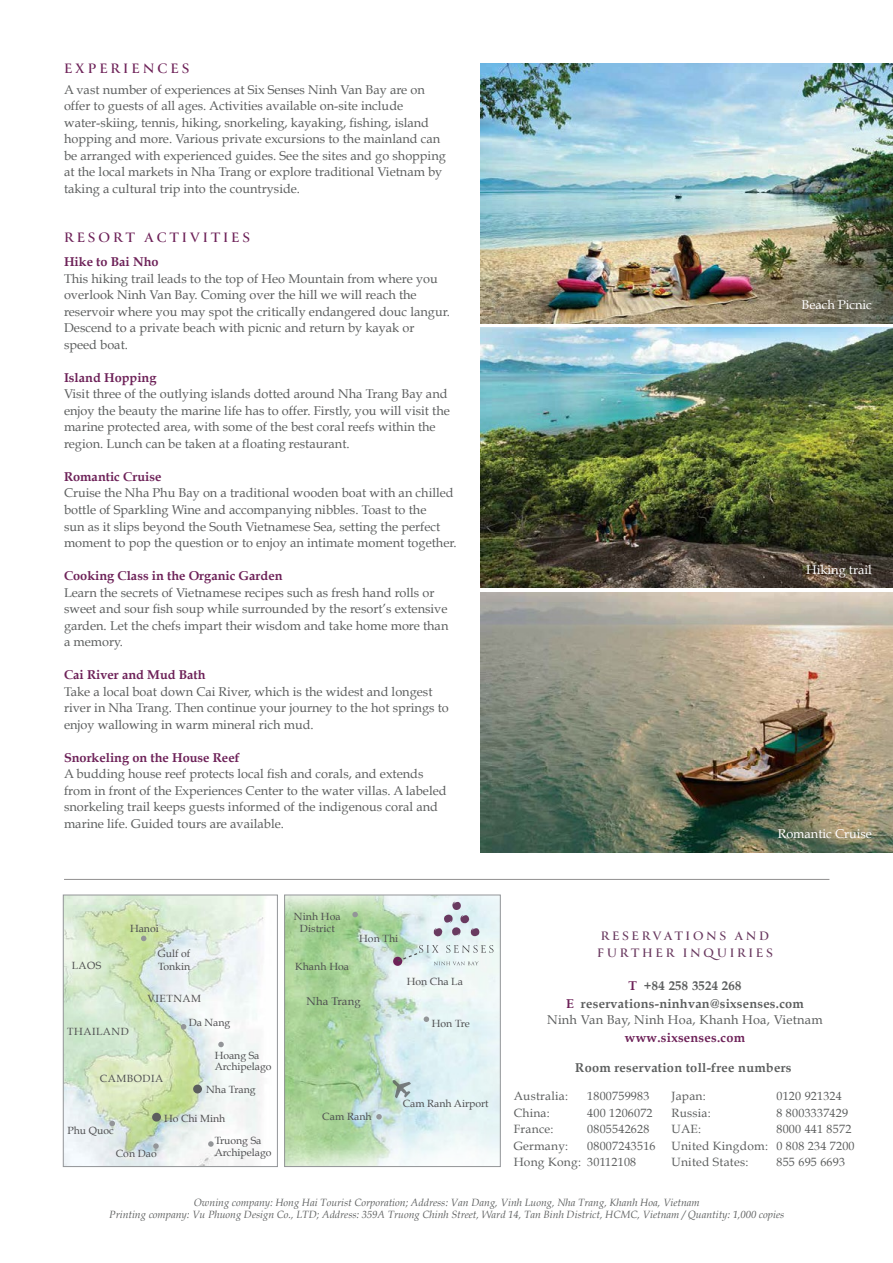
<style>
.page{position:relative;width:893px;height:1263px;background:#fff}
.page>*{position:absolute;margin:0;border:0;box-sizing:border-box;transform-origin:0 0}
.t1{font:700 15px "Canto";letter-spacing:.2em;color:#6d2158}
.t2{font:700 13.5px/16.2px "Canto";letter-spacing:.2em;color:#6a3a60}
.t3{font:12.75px/16.5px "Book Antiqua";color:#5c5e5e}
.t4{font:700 12.75px "Book Antiqua";color:#6d2158}
.t5{font:700 12.75px/18px "Book Antiqua";letter-spacing:.02em;color:#5c5e5e;text-align:center}
.t6{font:12.75px "Book Antiqua";color:#fff}
.t7{font:12.75px "Book Antiqua";letter-spacing:.02em;color:#5c5e5e}
.t8{font:700 12.75px "Book Antiqua";letter-spacing:.02em;color:#6d2158}
.t9{font:12px/16.5px "Book Antiqua";letter-spacing:.02em;color:#5c5e5e}
.t10{font:11.25px "Book Antiqua";letter-spacing:.01em;color:#4d4d4f}
.t11{font:italic 10.5px/12.6px "Book Antiqua";color:#5c5e5e;text-align:center}
.t12{font:10.5px/12.6px "Book Antiqua";color:#4d4d4f}
.t13{font:10.5px "Book Antiqua";letter-spacing:.05em;color:#4d4d4f}
.s1{color:#6d2158}
</style>
<div class="page">
<hr style="left:64px;top:879px;width:765px;height:1px;background:#908f8f">
<img style="left:481px;top:63px;width:412px;height:260px">
<img style="left:481px;top:592px;width:412px;height:260px">
<img style="left:481px;top:328px;width:412px;height:260px">
<img style="left:286px;top:897px;width:213px;height:268px">
<div style="left:284px;top:895px;width:217px;height:272px;border:1px solid #939598"></div>
<svg style="left:434px;top:901px;width:45px;height:36px;background:#caced7"></svg>
<div style="left:393px;top:957px;width:9px;height:9px;background:#6d2158;border-radius:50%"></div>
<img style="left:65px;top:897px;width:199px;height:268px">
<div style="left:63px;top:895px;width:215px;height:272px;border:1px solid #939598"></div>
<svg style="left:396px;top:945px;width:97px;height:20px;background:#d3e0dd"></svg>
<svg style="left:392px;top:1080px;width:19px;height:19px"></svg>
<svg style="left:424px;top:1016px;width:5px;height:6px"></svg>
<svg style="left:376px;top:1114px;width:6px;height:5px"></svg>
<svg style="left:352px;top:912px;width:6px;height:5px"></svg>
<div style="left:152px;top:1113px;width:9px;height:8px;background:#5c5e5e;border-radius:50%"></div>
<div style="left:193px;top:1084px;width:9px;height:9px;background:#5c5e5e;border-radius:50%"></div>
<svg style="left:181px;top:1024px;width:5px;height:5px"></svg>
<svg style="left:141px;top:936px;width:5px;height:5px"></svg>
<svg style="left:153px;top:1143px;width:6px;height:6px"></svg>
<svg style="left:109px;top:1121px;width:6px;height:5px"></svg>
<svg style="left:208px;top:1141px;width:6px;height:6px"></svg>
<svg style="left:218px;top:1042px;width:6px;height:5px"></svg>
<p class="t1" style="left:64px;top:59px;width:127px">EXPERIENCES</p>
<p class="t3" style="left:64px;top:81px;width:383px">A vast number of experiences at Six Senses Ninh Van Bay are on offer to guests of all ages. Activities available on-site include water-skiing, tennis, hiking, snorkeling, kayaking, fishing, island hopping and more. Various private excursions to the mainland can be arranged with experienced guides. See the sites and go shopping at the local markets in Nha Trang or explore traditional Vietnam by taking a cultural trip into the countryside.</p>
<p class="t1" style="left:64px;top:228px;width:188px">RESORT ACTIVITIES</p>
<p class="t4" style="left:64px;top:255px;width:96px">Hike to Bai Nho</p>
<p class="t3" style="left:64px;top:270px;width:387px">This hiking trail leads to the top of Heo Mountain from where you overlook Ninh Van Bay. Coming over the hill we will reach the reservoir where you may spot the critically endangered douc langur.<br>Descend to a private beach with picnic and return by kayak or speed boat.</p>
<p class="t4" style="left:64px;top:370px;width:94px">Island Hopping</p>
<p class="t3" style="left:64px;top:386px;width:387px">Visit three of the outlying islands dotted around Nha Trang Bay and enjoy the beauty the marine life has to offer. Firstly, you will visit the marine protected area, with some of the best coral reefs within the region. Lunch can be taken at a floating restaurant.</p>
<p class="t4" style="left:64px;top:469px;width:99px">Romantic Cruise</p>
<p class="t3" style="left:64px;top:485px;width:394px">Cruise the Nha Phu Bay on a traditional wooden boat with an chilled bottle of Sparkling Wine and accompanying nibbles. Toast to the<br>sun as it slips beyond the South Vietnamese Sea, setting the perfect moment to pop the question or to enjoy an intimate moment together.</p>
<p class="t4" style="left:64px;top:568px;width:220px">Cooking Class in the Organic Garden</p>
<p class="t3" style="left:64px;top:584px;width:386px">Learn the secrets of Vietnamese recipes such as fresh hand rolls or sweet and sour fish soup while surrounded by the resort’s extensive garden. Let the chefs impart their wisdom and take home more than a memory.</p>
<p class="t4" style="left:64px;top:667px;width:143px">Cai River and Mud Bath</p>
<p class="t3" style="left:64px;top:683px;width:386px">Take a local boat down Cai River, which is the widest and longest river in Nha Trang. Then continue your journey to the hot springs to enjoy wallowing in warm mineral rich mud.</p>
<p class="t4" style="left:64px;top:750px;width:177px">Snorkeling on the House Reef</p>
<p class="t3" style="left:64px;top:765px;width:384px">A budding house reef protects local fish and corals, and extends from in front of the Experiences Center to the water villas. A labeled snorkeling trail keeps guests informed of the indigenous coral and marine life. Guided tours are available.</p>
<p class="t6" style="left:802px;top:297px;width:72px">Beach Picnic</p>
<p class="t6" style="left:806px;top:561px;width:67px">Hiking trail</p>
<p class="t6" style="left:778px;top:826px;width:96px">Romantic Cruise</p>
<p class="t12" style="left:130px;top:922px;width:30px">Hanoi</p>
<p class="t12" style="left:294px;top:910px;width:48px;text-align:center">Ninh Hoa<br>District</p>
<p class="t12" style="left:158px;top:947px;width:34px">Gulf of<br>Tonkin</p>
<p class="t12" style="left:72px;top:959px;width:31px">LAOS</p>
<p class="t12" style="left:295px;top:960px;width:56px">Khanh Hoa</p>
<p class="t12" style="left:359px;top:932px;width:41px">Hon Thi</p>
<p class="t13" style="left:67px;top:1025px;width:63px">THAILAND</p>
<p class="t13" style="left:147px;top:991px;width:55px">VIETNAM</p>
<p class="t12" style="left:189px;top:1016px;width:43px">Da Nang</p>
<p class="t12" style="left:215px;top:1049px;width:58px;line-height:11.1px">Hoang Sa<br>Archipelago</p>
<p class="t13" style="left:100px;top:1072px;width:65px">CAMBODIA</p>
<p class="t12" style="left:206px;top:1083px;width:51px">Nha Trang</p>
<p class="t10" style="left:307px;top:994px;width:55px">Nha Trang</p>
<p class="t12" style="left:407px;top:975px;width:57px">Hon Cha La</p>
<p class="t12" style="left:432px;top:1017px;width:40px">Hon Tre</p>
<p class="t12" style="left:164px;top:1112px;width:63px">Ho Chi Minh</p>
<p class="t12" style="left:68px;top:1124px;width:48px">Phu Quoc</p>
<p class="t12" style="left:116px;top:1147px;width:42px">Con Dao</p>
<p class="t12" style="left:215px;top:1135px;width:58px;line-height:11.1px">Truong Sa<br>Archipelago</p>
<p class="t12" style="left:322px;top:1110px;width:51px">Cam Ranh</p>
<p class="t12" style="left:403px;top:1097px;width:87px">Cam Ranh Airport</p>
<p class="t2" style="left:597px;top:928px;width:177px">RESERVATIONS AND<br>FURTHER INQUIRIES</p>
<p class="t5" style="left:566px;top:976px;width:239px"><span class="s1">T</span> +84 258 3524 268<br><span class="s1">E</span> reservations-ninhvan@sixsenses.com</p>
<p class="t7" style="left:547px;top:1012px;width:277px">Ninh Van Bay, Ninh Hoa, Khanh Hoa, Vietnam</p>
<p class="t8" style="left:625px;top:1030px;width:122px">www.sixsenses.com</p>
<p class="t5" style="left:575px;top:1059px;width:218px">Room reservation toll-free numbers</p>
<p class="t9" style="left:514px;top:1088px;width:56px">Australia:</p>
<p class="t9" style="left:587px;top:1088px;width:64px">1800759983</p>
<p class="t9" style="left:514px;top:1104px;width:38px">China:</p>
<p class="t9" style="left:587px;top:1104px;width:67px">400 1206072</p>
<p class="t9" style="left:514px;top:1121px;width:41px">France:</p>
<p class="t9" style="left:587px;top:1121px;width:64px">0805542628</p>
<p class="t9" style="left:514px;top:1137px;width:56px">Germany:</p>
<p class="t9" style="left:514px;top:1137px;width:143px;text-indent:73px">08007243516<br>Hong Kong: 30112108</p>
<p class="t9" style="left:671px;top:1088px;width:36px">Japan:</p>
<p class="t9" style="left:776px;top:1088px;width:67px">0120 921324</p>
<p class="t9" style="left:671px;top:1104px;width:41px">Russia:</p>
<p class="t9" style="left:776px;top:1104px;width:73px">8 8003337429</p>
<p class="t9" style="left:671px;top:1121px;width:31px">UAE:</p>
<p class="t9" style="left:671px;top:1121px;width:185px;text-indent:105px">8000 441 8572<br>United Kingdom: 0 808 234 7200<br>United States:</p>
<p class="t9" style="left:776px;top:1154px;width:70px">855 695 6693</p>
<p class="t11" style="left:109px;top:1196px;width:676px">Owning company: Hong Hai Tourist Corporation; Address: Van Dang, Vinh Luong, Nha Trang, Khanh Hoa, Vietnam<br>Printing company: Vu Phuong Design Co., LTD; Address: 359A Truong Chinh Street, Ward 14, Tan Binh District, HCMC, Vietnam / Quantity: 1,000 copies</p>
</div>
